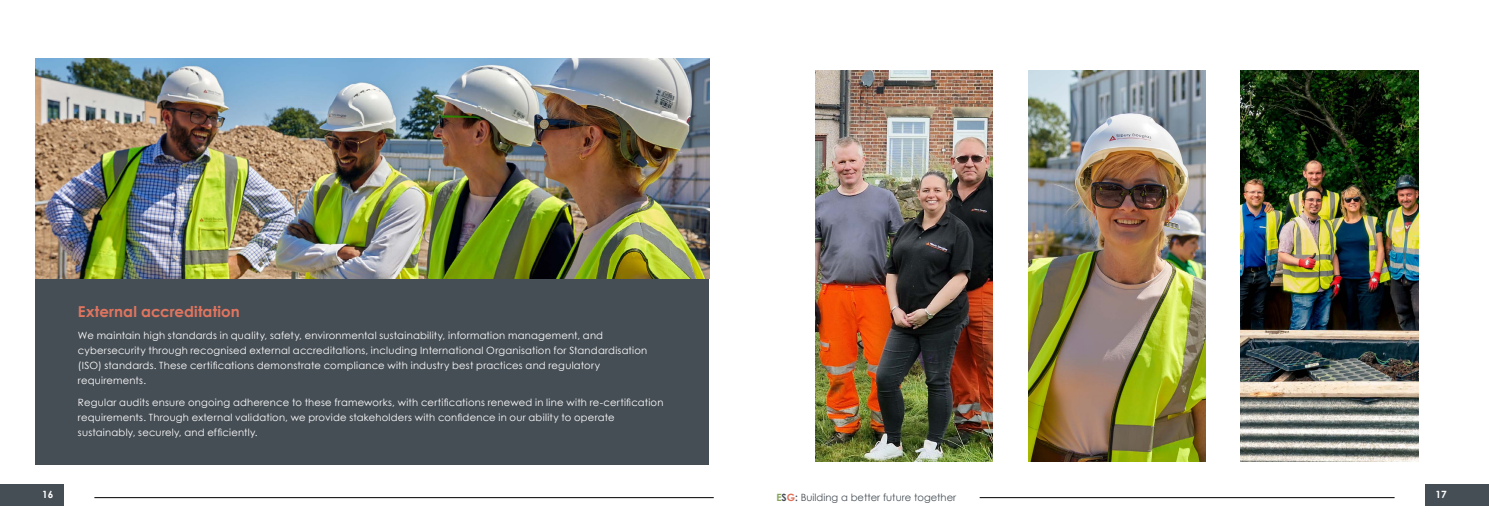
<style>
.page{position:relative;width:1489px;height:525px;background:#fff}
.page>*{position:absolute;margin:0;border:0;box-sizing:border-box;transform-origin:0 0}
.t1{font:700 15px "Century Gothic";letter-spacing:.01em;color:#e1755f}
.t2{font:10px/15px "Century Gothic";letter-spacing:.02em;color:#fff}
.t3{font:10px "Century Gothic";color:#464e55}
.t4{font:700 10px "Century Gothic";color:#fff}
.s1{font-weight:700;color:#86a45a}
.s2{font-weight:700}
.s3{font-weight:700;color:#e06f58}
</style>
<div class="page">
<div style="left:35px;top:278px;width:674px;height:186px;background:#464e55"></div>
<img style="left:1028px;top:71px;width:177px;height:390px">
<img style="left:1240px;top:71px;width:177px;height:390px">
<img style="left:815px;top:71px;width:177px;height:390px">
<img style="left:35px;top:58px;width:674px;height:220px">
<div style="left:1424px;top:484px;width:64px;height:21px;background:#464e55"></div>
<div style="left:0;top:484px;width:64px;height:21px;background:#464e55"></div>
<hr style="left:979px;top:497px;width:415px;height:1px;background:#000">
<hr style="left:94px;top:497px;width:619px;height:1px;background:#000">
<h1 class="t1" style="left:78px;top:300px;width:163px">External accreditation</h1>
<p class="t2" style="left:78px;top:327px;width:571px">We maintain high standards in quality, safety, environmental sustainability, information management, and cybersecurity through recognised external accreditations, including International Organisation for Standardisation (ISO) standards. These certifications demonstrate compliance with industry best practices and regulatory requirements.</p>
<p class="t2" style="left:78px;top:394px;width:587px">Regular audits ensure ongoing adherence to these frameworks, with certifications renewed in line with re-certification requirements. Through external validation, we provide stakeholders with confidence in our ability to operate sustainably, securely, and efficiently.</p>
<p class="t4" style="left:42px;top:486px;width:13px">16</p>
<p class="t4" style="left:1435px;top:486px;width:13px">17</p>
<p class="t3" style="left:776px;top:489px;width:181px"><span class="s1">E</span><span class="s2">S</span><span class="s3">G</span><span class="s2">:</span> Building a better future together</p>
</div>
